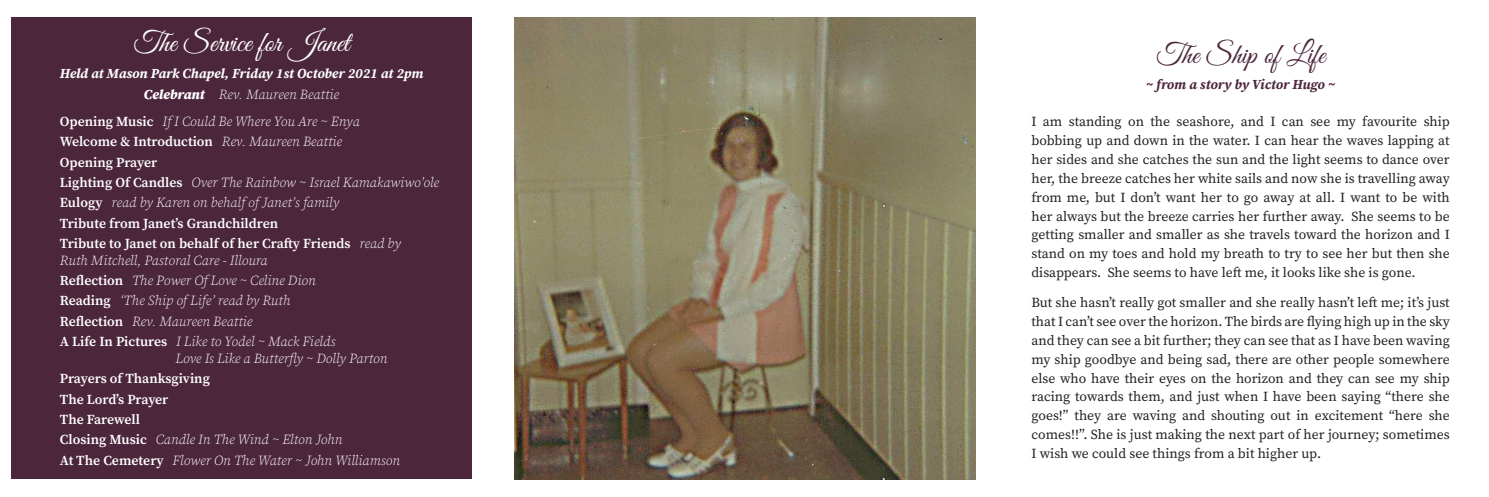
<style>
.page{position:relative;width:1489px;height:497px;background:#fff}
.page>*{position:absolute;margin:0;border:0;box-sizing:border-box;transform-origin:0 0}
.t1{font:28.75px "Great Vibes";color:#fff}
.t2{font:28.75px "Great Vibes";color:#4c263b}
.t3{font:13.75px/18.9px "Source Serif Variable";color:#231f20;text-align:justify}
.t4{font:italic 13.75px/16.8px "Source Serif Variable";letter-spacing:-.005em;color:#fff}
.t5{font:13.75px/16.8px "Source Serif Variable";letter-spacing:.01em;color:#fff}
.t6{font:italic 13.75px "Source Serif Variable";letter-spacing:.04em;color:#fff}
.t7{font:italic 13.75px "Source Serif Variable";letter-spacing:.035em;color:#4c263b}
.s1{font-style:normal}
.s2{font-style:italic}
</style>
<div class="page">
<img style="left:515px;top:18px;width:460px;height:460px">
<div style="left:11px;top:18px;width:461px;height:460px;background:#4c263b"></div>
<p class="t1" style="left:133px;top:26px;width:217px">The Service for Janet</p>
<p class="t6" style="left:60px;top:64px;width:364px">Held at Mason Park Chapel, Friday 1st October 2021 at 2pm</p>
<p class="t4" style="left:144px;top:85px;width:197px">Celebrant Rev. Maureen Beattie</p>
<p class="t4" style="left:60px;top:113px;width:301px"><span class="s1">Opening Music</span> If I Could Be Where You Are ~ Enya</p>
<p class="t5" style="left:60px;top:133px;width:284px">Welcome &amp; Introduction <span class="s2">Rev. Maureen Beattie</span></p>
<p class="t5" style="left:60px;top:153px;width:99px">Opening Prayer</p>
<p class="t4" style="left:60px;top:174px;width:381px"><span class="s1">Lighting Of Candles</span> Over The Rainbow ~ Israel Kamakawiwo’ole</p>
<p class="t4" style="left:60px;top:194px;width:281px"><span class="s1">Eulogy</span> read by Karen on behalf of Janet’s family</p>
<p class="t5" style="left:60px;top:214px;width:220px">Tribute from Janet’s Grandchildren</p>
<p class="t5" style="left:60px;top:235px;width:342px">Tribute to Janet on behalf of her Crafty Friends <span class="s2">read by<br>Ruth Mitchell, Pastoral Care - Illoura</span></p>
<p class="t4" style="left:60px;top:272px;width:257px"><span class="s1">Reflection</span> The Power Of Love ~ Celine Dion</p>
<p class="t4" style="left:60px;top:292px;width:232px"><span class="s1">Reading</span> ‘The Ship of Life’ read by Ruth</p>
<p class="t4" style="left:60px;top:312px;width:194px"><span class="s1">Reflection</span> Rev. Maureen Beattie</p>
<p class="t4" style="left:175px;top:332px;width:214px;text-indent:-116px"><span class="s1">A Life In Pictures</span> I Like to Yodel ~ Mack Fields<br>Love Is Like a Butterfly ~ Dolly Parton</p>
<p class="t5" style="left:60px;top:370px;width:151px">Prayers of Thanksgiving</p>
<p class="t5" style="left:60px;top:390px;width:110px">The Lord’s Prayer</p>
<p class="t5" style="left:60px;top:410px;width:81px">The Farewell</p>
<p class="t4" style="left:60px;top:430px;width:284px"><span class="s1">Closing Music</span> Candle In The Wind ~ Elton John</p>
<p class="t4" style="left:60px;top:451px;width:342px"><span class="s1">At The Cemetery</span> Flower On The Water ~ John Williamson</p>
<p class="t2" style="left:1155px;top:39px;width:171px">The Ship of Life</p>
<p class="t7" style="left:1145px;top:75px;width:191px">~ from a story by Victor Hugo ~</p>
<p class="t3" style="left:1031px;top:112px;width:420px">I am standing on the seashore, and I can see my favourite ship bobbing up and down in the water. I can hear the waves lapping at her sides and she catches the sun and the light seems to dance over her, the breeze catches her white sails and now she is travelling away from me, but I don’t want her to go away at all. I want to be with her always but the breeze carries her further away. She seems to be getting smaller and smaller as she travels toward the horizon and I stand on my toes and hold my breath to try to see her but then she disappears. She seems to have left me, it looks like she is gone.</p>
<p class="t3" style="left:1031px;top:292px;width:420px">But she hasn’t really got smaller and she really hasn’t left me; it’s just that I can’t see over the horizon. The birds are flying high up in the sky and they can see a bit further; they can see that as I have been waving my ship goodbye and being sad, there are other people somewhere else who have their eyes on the horizon and they can see my ship racing towards them, and just when I have been saying “there she goes!” they are waving and shouting out in excitement “here she comes!!”. She is just making the next part of her journey; sometimes I wish we could see things from a bit higher up.</p>
</div>
